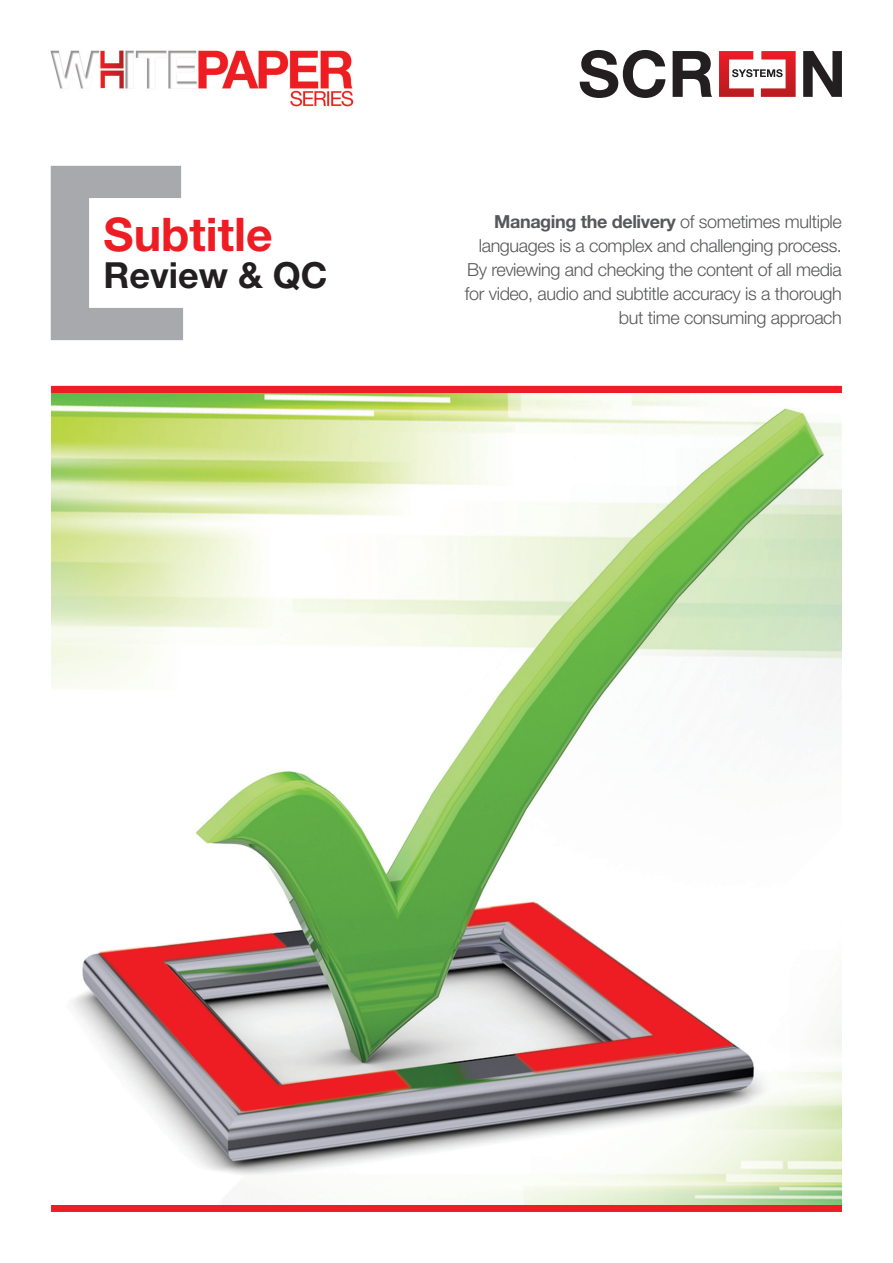
<style>
.page{position:relative;width:893px;height:1263px;background:#fff}
.page>*{position:absolute;margin:0;border:0;box-sizing:border-box;transform-origin:0 0}
.t1{font:700 46.35px "Helvetica Neue LT Std";color:#ee1d23}
.t2{font:700 36px "Helvetica Neue LT Std";color:#231f20}
.body2{font:300 18px/24px "Helvetica Neue LT Std";letter-spacing:-.02em;color:#57585a;text-align:right}
.s1{font-weight:700}
</style>
<div class="page">
<div style="left:51px;top:1204px;width:791px;height:8px;background:#ee1d23"></div>
<svg style="left:580px;top:50px;width:85px;height:48px"></svg>
<svg style="left:673px;top:51px;width:39px;height:46px"></svg>
<svg style="left:803px;top:51px;width:39px;height:46px"></svg>
<svg style="left:719px;top:51px;width:77px;height:46px"></svg>
<svg style="left:51px;top:166px;width:132px;height:174px"></svg>
<img style="left:50px;top:50px;width:304px;height:57px">
<div style="left:51px;top:386px;width:791px;height:7px;background:#ee1d23"></div>
<img style="left:51px;top:393px;width:791px;height:811px">
<p class="t1" style="left:104px;top:206px;width:171px">Subtitle</p>
<p class="t2" style="left:104px;top:253px;width:225px">Review &amp; QC</p>
<p class="body2" style="left:465px;top:209px;width:379px"><span class="s1">Managing the delivery</span> of sometimes multiple languages is a complex and challenging process.<br>By reviewing and checking the content of all media for video, audio and subtitle accuracy is a thorough but time consuming approach</p>
</div>
